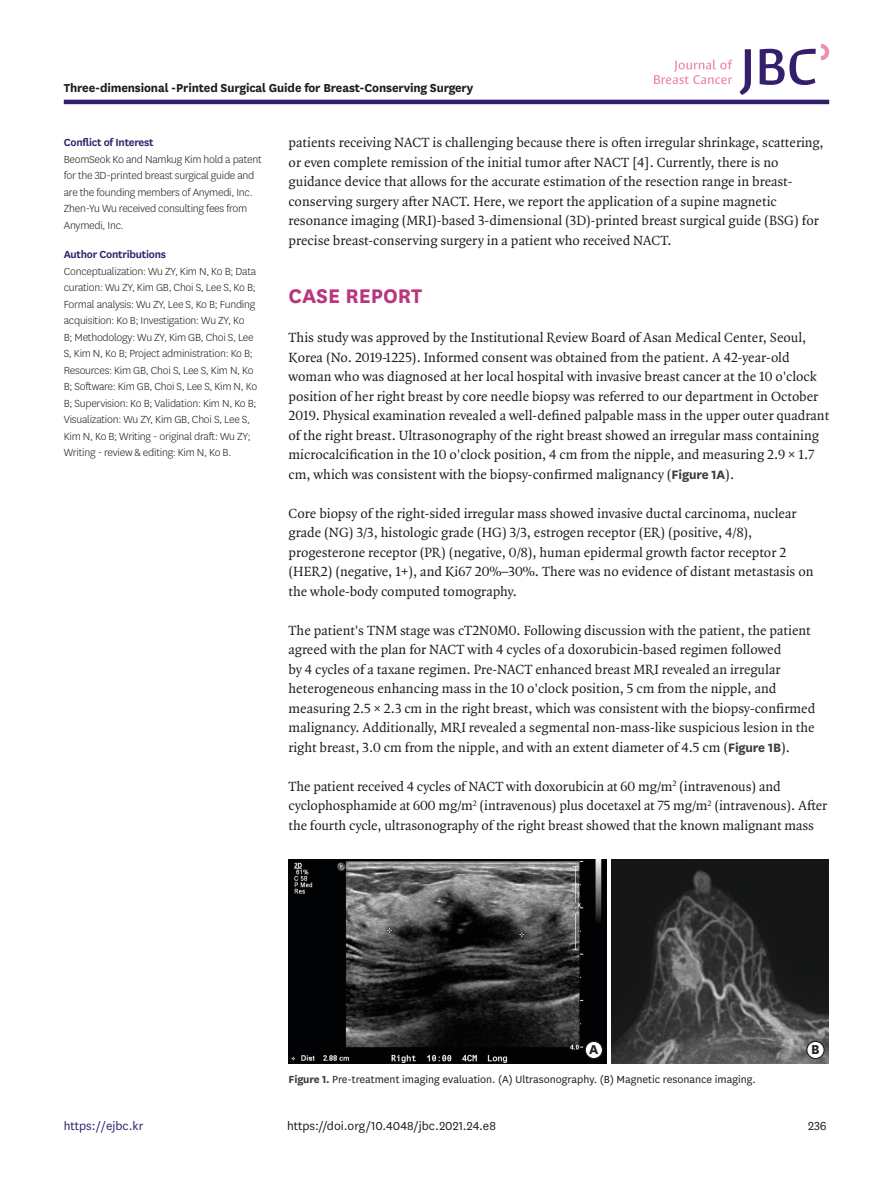
<style>
.page{position:relative;width:893px;height:1191px;background:#fff}
.page>*{position:absolute;margin:0;border:0;box-sizing:border-box;transform-origin:0 0}
.body_title1{font:700 23.1px "National";color:#b9367f}
.t1{font:700 15px "National";color:#1d1d1b}
.body_p{font:14.25px/19.5px "Quadraat OT";color:#1d1d1b}
.body_p_first{font:14.25px/19.5px "Quadraat OT";color:#1d1d1b}
.alt-title-type{font:700 13.5px "National";letter-spacing:-.01em;color:#1d1d1b}
.doi_running_footer{font:13.5px "National";color:#1d1d1b}
.t2{font:13.5px "National";color:#341f6c}
.conflict_p{font:300 12px/16.5px "National";letter-spacing:-.02em;color:#1d1d1b}
.fig_caption{font:12px "National";color:#1d1d1b}
.conflict_title{font:600 12px "National";letter-spacing:-.02em;color:#341f6c}
.s1{font-family:"National";font-weight:700;color:#3d3d3c}
.s2{font-weight:700;color:#3d3d3c}
</style>
<div class="page">
<hr style="left:64px;top:100px;width:765px;height:4px;background:#341f6c">
<svg style="left:654px;top:59px;width:78px;height:25px"></svg>
<svg style="left:739px;top:44px;width:90px;height:51px"></svg>
<img style="left:289px;top:860px;width:318px;height:203px">
<img style="left:611px;top:860px;width:218px;height:203px">
<div style="left:585px;top:1041px;width:17px;height:17px;background:#fff;border-radius:50%"></div>
<div style="left:585px;top:1040px;width:18px;height:19px;border:1px solid #1d1d1b;border-radius:50%"></div>
<div style="left:807px;top:1041px;width:17px;height:17px;background:#fff;border-radius:50%"></div>
<div style="left:806px;top:1040px;width:19px;height:19px;border:1px solid #1d1d1b;border-radius:50%"></div>
<p class="alt-title-type" style="left:64px;top:78px;width:411px">Three-dimensional -Printed Surgical Guide for Breast-Conserving Surgery</p>
<p class="conflict_title" style="left:64px;top:134px;width:91px">Conflict of Interest</p>
<p class="conflict_p" style="left:64px;top:151px;width:199px">BeomSeok Ko and Namkug Kim hold a patent for the 3D-printed breast surgical guide and are the founding members of Anymedi, Inc.<br>Zhen-Yu Wu received consulting fees from Anymedi, Inc.</p>
<p class="conflict_title" style="left:64px;top:246px;width:104px">Author Contributions</p>
<p class="conflict_p" style="left:64px;top:262px;width:195px">Conceptualization: Wu ZY, Kim N, Ko B; Data curation: Wu ZY, Kim GB, Choi S, Lee S, Ko B; Formal analysis: Wu ZY, Lee S, Ko B; Funding acquisition: Ko B; Investigation: Wu ZY, Ko<br>B; Methodology: Wu ZY, Kim GB, Choi S, Lee S, Kim N, Ko B; Project administration: Ko B; Resources: Kim GB, Choi S, Lee S, Kim N, Ko B; Software: Kim GB, Choi S, Lee S, Kim N, Ko B; Supervision: Ko B; Validation: Kim N, Ko B; Visualization: Wu ZY, Kim GB, Choi S, Lee S, Kim N, Ko B; Writing - original draft: Wu ZY; Writing - review &amp; editing: Kim N, Ko B.</p>
<p class="body_p_first" style="left:289px;top:133px;width:537px">patients receiving NACT is challenging because there is often irregular shrinkage, scattering, or even complete remission of the initial tumor after NACT [4]. Currently, there is no guidance device that allows for the accurate estimation of the resection range in breast&shy;conserving surgery after NACT. Here, we report the application of a supine magnetic resonance imaging (MRI)-based 3-dimensional (3D)-printed breast surgical guide (BSG) for precise breast-conserving surgery in a patient who received NACT.</p>
<p class="body_title1" style="left:289px;top:280px;width:135px">CASE REPORT</p>
<p class="body_p_first" style="left:289px;top:328px;width:542px">This study was approved by the Institutional Review Board of Asan Medical Center, Seoul, Korea (No. 2019-1225). Informed consent was obtained from the patient. A 42-year-old woman who was diagnosed at her local hospital with invasive breast cancer at the 10 o'clock position of her right breast by core needle biopsy was referred to our department in October 2019. Physical examination revealed a well-defined palpable mass in the upper outer quadrant of the right breast. Ultrasonography of the right breast showed an irregular mass containing microcalcification in the 10 o'clock position, 4 cm from the nipple, and measuring 2.9 × 1.7 cm, which was consistent with the biopsy-confirmed malignancy (<span class="s1">Figure 1A</span>).</p>
<p class="body_p" style="left:289px;top:503px;width:527px">Core biopsy of the right-sided irregular mass showed invasive ductal carcinoma, nuclear grade (NG) 3/3, histologic grade (HG) 3/3, estrogen receptor (ER) (positive, 4/8), progesterone receptor (PR) (negative, 0/8), human epidermal growth factor receptor 2 (HER2) (negative, 1+), and Ki67 20%–30%. There was no evidence of distant metastasis on the whole-body computed tomography.</p>
<p class="body_p" style="left:289px;top:620px;width:528px">The patient's TNM stage was cT2N0M0. Following discussion with the patient, the patient agreed with the plan for NACT with 4 cycles of a doxorubicin-based regimen followed<br>by 4 cycles of a taxane regimen. Pre-NACT enhanced breast MRI revealed an irregular heterogeneous enhancing mass in the 10 o'clock position, 5 cm from the nipple, and measuring 2.5 × 2.3 cm in the right breast, which was consistent with the biopsy-confirmed malignancy. Additionally, MRI revealed a segmental non-mass-like suspicious lesion in the right breast, 3.0 cm from the nipple, and with an extent diameter of 4.5 cm (<span class="s1">Figure 1B</span>).</p>
<p class="body_p" style="left:289px;top:776px;width:540px">The patient received 4 cycles of NACT with doxorubicin at 60 mg/m<sup>2</sup> (intravenous) and cyclophosphamide at 600 mg/m<sup>2</sup> (intravenous) plus docetaxel at 75 mg/m<sup>2</sup> (intravenous). After the fourth cycle, ultrasonography of the right breast showed that the known malignant mass</p>
<p class="t1" style="left:589px;top:1038px;width:11px">A</p>
<p class="t1" style="left:811px;top:1038px;width:10px">B</p>
<p class="fig_caption" style="left:289px;top:1072px;width:469px"><span class="s2">Figure 1.</span> Pre-treatment imaging evaluation. (A) Ultrasonography. (B) Magnetic resonance imaging.</p>
<p class="t2" style="left:64px;top:1116px;width:81px">https://ejbc.kr</p>
<p class="doi_running_footer" style="left:287px;top:1116px;width:210px">https://doi.org/10.4048/jbc.2021.24.e8</p>
<p class="doi_running_footer" style="left:808px;top:1116px;width:20px">236</p>
</div>
